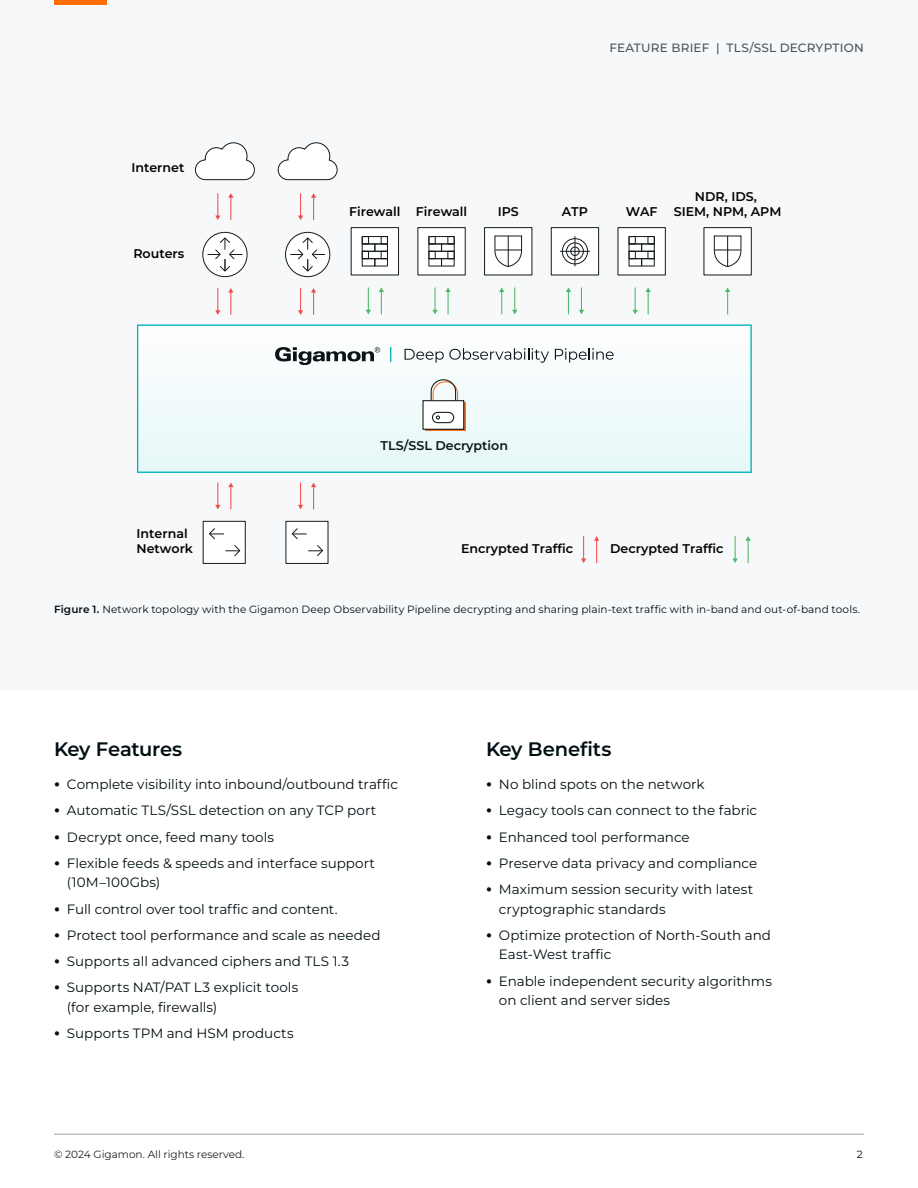
<style>
.page{position:relative;width:918px;height:1188px;background:#fff}
.page>*{position:absolute;margin:0;border:0;box-sizing:border-box;transform-origin:0 0}
.t1{font:600 19.5px "Montserrat";letter-spacing:-.015em;color:#010e11}
.t2{font:13.5px/19.5px "Montserrat";color:#010e11}
.t3{font:600 12.6px/15.1px "Montserrat";color:#020304}
.t4{font:600 12.6px "Montserrat";color:#0b1516}
.t5{font:500 12px "Montserrat";letter-spacing:.02em;color:#4a5457}
.t6{font:10.5px "Montserrat";letter-spacing:.01em;color:#010e11}
.t7{font:10.5px "Montserrat";color:#231f20}
.s1{font-weight:600}
.s2{font-weight:700;font-size:16.5px}
</style>
<div class="page">
<hr style="left:54px;top:1134px;width:810px;height:1px;background:#9da2a7">
<div style="left:0;top:0;width:918px;height:690px;background:#f7f8fa"></div>
<hr style="left:54px;top:0;width:53px;height:4px;background:#ff6c00">
<svg style="left:195px;top:142px;width:60px;height:39px"></svg>
<div style="left:203px;top:521px;width:42px;height:42px;background:#fff"></div>
<div style="left:203px;top:521px;width:43px;height:43px;border:1px solid #131a1e"></div>
<svg style="left:209px;top:528px;width:32px;height:28px"></svg>
<svg style="left:215px;top:483px;width:5px;height:26px"></svg>
<svg style="left:228px;top:483px;width:5px;height:26px"></svg>
<svg style="left:215px;top:288px;width:5px;height:27px"></svg>
<svg style="left:228px;top:288px;width:5px;height:27px"></svg>
<svg style="left:215px;top:193px;width:5px;height:27px"></svg>
<svg style="left:228px;top:193px;width:5px;height:27px"></svg>
<div style="left:618px;top:228px;width:47px;height:47px;background:#fff"></div>
<div style="left:617px;top:227px;width:49px;height:48px;border:1px solid #131a1e"></div>
<div style="left:629px;top:236px;width:26px;height:8px;border:1px solid #131a1e"></div>
<div style="left:641px;top:243px;width:14px;height:9px;border:1px solid #131a1e"></div>
<div style="left:641px;top:258px;width:14px;height:9px;border:1px solid #131a1e"></div>
<div style="left:629px;top:243px;width:13px;height:9px;border:1px solid #131a1e"></div>
<div style="left:629px;top:258px;width:13px;height:9px;border:1px solid #131a1e"></div>
<div style="left:647px;top:236px;width:8px;height:8px;border:1px solid #131a1e"></div>
<div style="left:647px;top:251px;width:8px;height:8px;border:1px solid #131a1e"></div>
<div style="left:629px;top:236px;width:7px;height:8px;border:1px solid #131a1e"></div>
<div style="left:629px;top:251px;width:7px;height:8px;border:1px solid #131a1e"></div>
<svg style="left:646px;top:288px;width:5px;height:26px"></svg>
<svg style="left:633px;top:288px;width:5px;height:26px"></svg>
<div style="left:418px;top:228px;width:47px;height:47px;background:#fff"></div>
<div style="left:428px;top:236px;width:27px;height:8px;border:1px solid #131a1e"></div>
<div style="left:441px;top:243px;width:14px;height:9px;border:1px solid #131a1e"></div>
<div style="left:428px;top:243px;width:14px;height:9px;border:1px solid #131a1e"></div>
<div style="left:428px;top:258px;width:14px;height:9px;border:1px solid #131a1e"></div>
<div style="left:447px;top:236px;width:8px;height:8px;border:1px solid #131a1e"></div>
<div style="left:447px;top:251px;width:8px;height:8px;border:1px solid #131a1e"></div>
<div style="left:428px;top:236px;width:8px;height:8px;border:1px solid #131a1e"></div>
<div style="left:428px;top:251px;width:8px;height:8px;border:1px solid #131a1e"></div>
<svg style="left:445px;top:288px;width:6px;height:26px"></svg>
<svg style="left:432px;top:288px;width:6px;height:26px"></svg>
<div style="left:351px;top:228px;width:48px;height:47px;background:#fff"></div>
<div style="left:351px;top:227px;width:48px;height:48px;border:1px solid #131a1e"></div>
<div style="left:362px;top:236px;width:26px;height:8px;border:1px solid #131a1e"></div>
<div style="left:374px;top:243px;width:14px;height:9px;border:1px solid #131a1e"></div>
<div style="left:374px;top:258px;width:14px;height:9px;border:1px solid #131a1e"></div>
<div style="left:362px;top:243px;width:13px;height:9px;border:1px solid #131a1e"></div>
<div style="left:362px;top:258px;width:13px;height:9px;border:1px solid #131a1e"></div>
<div style="left:381px;top:236px;width:7px;height:8px;border:1px solid #131a1e"></div>
<div style="left:381px;top:251px;width:7px;height:8px;border:1px solid #131a1e"></div>
<div style="left:362px;top:236px;width:7px;height:8px;border:1px solid #131a1e"></div>
<div style="left:362px;top:251px;width:7px;height:8px;border:1px solid #131a1e"></div>
<svg style="left:379px;top:288px;width:5px;height:26px"></svg>
<svg style="left:366px;top:288px;width:5px;height:26px"></svg>
<div style="left:551px;top:228px;width:48px;height:47px;background:#fff"></div>
<div style="left:551px;top:227px;width:48px;height:48px;border:1px solid #131a1e"></div>
<div style="left:562px;top:238px;width:26px;height:26px;border:1px solid #131a1e;border-radius:50%"></div>
<div style="left:566px;top:242px;width:18px;height:18px;border:1px solid #131a1e;border-radius:50%"></div>
<div style="left:570px;top:247px;width:10px;height:9px;border:1px solid #131a1e;border-radius:50%"></div>
<hr style="left:560px;top:251px;width:30px;height:1px;background:#131a1e">
<svg style="left:574px;top:237px;width:1px;height:29px"></svg>
<svg style="left:566px;top:288px;width:5px;height:26px"></svg>
<svg style="left:579px;top:288px;width:5px;height:26px"></svg>
<div style="left:485px;top:228px;width:47px;height:47px;background:#fff"></div>
<div style="left:484px;top:227px;width:48px;height:48px;border:1px solid #131a1e"></div>
<svg style="left:499px;top:288px;width:5px;height:26px"></svg>
<svg style="left:512px;top:288px;width:5px;height:26px"></svg>
<svg style="left:494px;top:235px;width:29px;height:33px"></svg>
<div style="left:704px;top:228px;width:47px;height:47px;background:#fff"></div>
<div style="left:703px;top:227px;width:49px;height:48px;border:1px solid #131a1e"></div>
<svg style="left:725px;top:288px;width:5px;height:26px"></svg>
<svg style="left:713px;top:235px;width:29px;height:33px"></svg>
<svg style="left:203px;top:232px;width:44px;height:45px"></svg>
<div style="left:202px;top:232px;width:46px;height:45px;border:1px solid #131a1e;border-radius:50%"></div>
<svg style="left:208px;top:237px;width:34px;height:35px"></svg>
<svg style="left:277px;top:142px;width:61px;height:39px"></svg>
<div style="left:286px;top:521px;width:42px;height:42px;background:#fff"></div>
<div style="left:285px;top:521px;width:44px;height:43px;border:1px solid #131a1e"></div>
<svg style="left:291px;top:528px;width:32px;height:28px"></svg>
<svg style="left:298px;top:483px;width:5px;height:26px"></svg>
<svg style="left:311px;top:483px;width:5px;height:26px"></svg>
<svg style="left:581px;top:536px;width:5px;height:27px"></svg>
<svg style="left:594px;top:536px;width:5px;height:27px"></svg>
<svg style="left:732px;top:536px;width:6px;height:27px"></svg>
<svg style="left:746px;top:536px;width:5px;height:27px"></svg>
<svg style="left:298px;top:288px;width:5px;height:27px"></svg>
<svg style="left:311px;top:288px;width:5px;height:27px"></svg>
<svg style="left:298px;top:193px;width:5px;height:27px"></svg>
<svg style="left:311px;top:193px;width:5px;height:27px"></svg>
<svg style="left:286px;top:232px;width:44px;height:45px"></svg>
<div style="left:285px;top:232px;width:45px;height:45px;border:1px solid #131a1e;border-radius:50%"></div>
<svg style="left:291px;top:237px;width:34px;height:35px"></svg>
<div style="left:137px;top:325px;width:615px;height:148px;background:#f2fafb"></div>
<svg style="left:390px;top:347px;width:1px;height:15px"></svg>
<svg style="left:405px;top:348px;width:144px;height:15px"></svg>
<svg style="left:555px;top:348px;width:59px;height:15px"></svg>
<svg style="left:275px;top:347px;width:105px;height:18px"></svg>
<div style="left:425px;top:403px;width:41px;height:28px;background:#b6561e"></div>
<div style="left:423px;top:401px;width:41px;height:28px;background:#fff"></div>
<div style="left:422px;top:400px;width:42px;height:30px;border:1px solid #0b1516"></div>
<svg style="left:430px;top:379px;width:29px;height:23px"></svg>
<svg style="left:432px;top:411px;width:23px;height:13px"></svg>
<p class="t3" style="left:131px;top:160px;width:55px">Internet</p>
<p class="t3" style="left:133px;top:246px;width:53px">Routers</p>
<p class="t3" style="left:136px;top:526px;width:58px">Internal<br>Network</p>
<p class="t5" style="left:609px;top:40px;width:256px">FEATURE BRIEF | TLS/SSL DECRYPTION</p>
<p class="t3" style="left:349px;top:204px;width:120px">Firewall Firewall</p>
<p class="t3" style="left:498px;top:204px;width:23px">IPS</p>
<p class="t3" style="left:562px;top:204px;width:28px">ATP</p>
<p class="t3" style="left:626px;top:204px;width:33px">WAF</p>
<p class="t3" style="left:674px;top:189px;width:109px;text-align:center">NDR, IDS,<br>SIEM, NPM, APM</p>
<p class="t4" style="left:381px;top:437px;width:129px">TLS/SSL Decryption</p>
<p class="t3" style="left:461px;top:541px;width:114px">Encrypted Traffic</p>
<p class="t3" style="left:610px;top:541px;width:115px">Decrypted Traffic</p>
<p class="t6" style="left:54px;top:602px;width:808px"><span class="s1">Figure 1.</span> Network topology with the Gigamon Deep Observability Pipeline decrypting and sharing plain-text traffic with in-band and out-of-band tools.</p>
<h1 class="t1" style="left:54px;top:736px;width:130px">Key Features</h1>
<p class="t2" style="left:54px;top:774px;width:346px"><span class="s2">•</span> Complete visibility into inbound/outbound traffic</p>
<p class="t2" style="left:54px;top:801px;width:324px"><span class="s2">•</span> Automatic TLS/SSL detection on any TCP port</p>
<p class="t2" style="left:54px;top:827px;width:222px"><span class="s2">•</span> Decrypt once, feed many tools</p>
<p class="t2" style="left:67px;top:853px;width:310px;text-indent:-13px"><span class="s2">•</span> Flexible feeds &amp; speeds and interface support (10M–100Gbs)</p>
<p class="t2" style="left:54px;top:899px;width:285px"><span class="s2">•</span> Full control over tool traffic and content.</p>
<p class="t2" style="left:54px;top:925px;width:328px"><span class="s2">•</span> Protect tool performance and scale as needed</p>
<p class="t2" style="left:54px;top:951px;width:297px"><span class="s2">•</span> Supports all advanced ciphers and TLS 1.3</p>
<p class="t2" style="left:67px;top:978px;width:233px;text-indent:-13px"><span class="s2">•</span> Supports NAT/PAT L3 explicit tools (for example, firewalls)</p>
<p class="t2" style="left:54px;top:1023px;width:241px"><span class="s2">•</span> Supports TPM and HSM products</p>
<h1 class="t1" style="left:486px;top:736px;width:127px">Key Benefits</h1>
<p class="t2" style="left:486px;top:774px;width:220px"><span class="s2">•</span> No blind spots on the network</p>
<p class="t2" style="left:486px;top:801px;width:273px"><span class="s2">•</span> Legacy tools can connect to the fabric</p>
<p class="t2" style="left:486px;top:827px;width:205px"><span class="s2">•</span> Enhanced tool performance</p>
<p class="t2" style="left:486px;top:853px;width:273px"><span class="s2">•</span> Preserve data privacy and compliance</p>
<p class="t2" style="left:499px;top:879px;width:256px;text-indent:-13px"><span class="s2">•</span> Maximum session security with latest cryptographic standards</p>
<p class="t2" style="left:499px;top:925px;width:273px;text-indent:-13px"><span class="s2">•</span> Optimize protection of North-South and<br>East-West traffic</p>
<p class="t2" style="left:499px;top:971px;width:274px;text-indent:-13px"><span class="s2">•</span> Enable independent security algorithms on client and server sides</p>
<p class="t7" style="left:54px;top:1147px;width:192px">© 2024 Gigamon. All rights reserved.</p>
<p class="t6" style="left:857px;top:1147px;width:7px">2</p>
</div>
